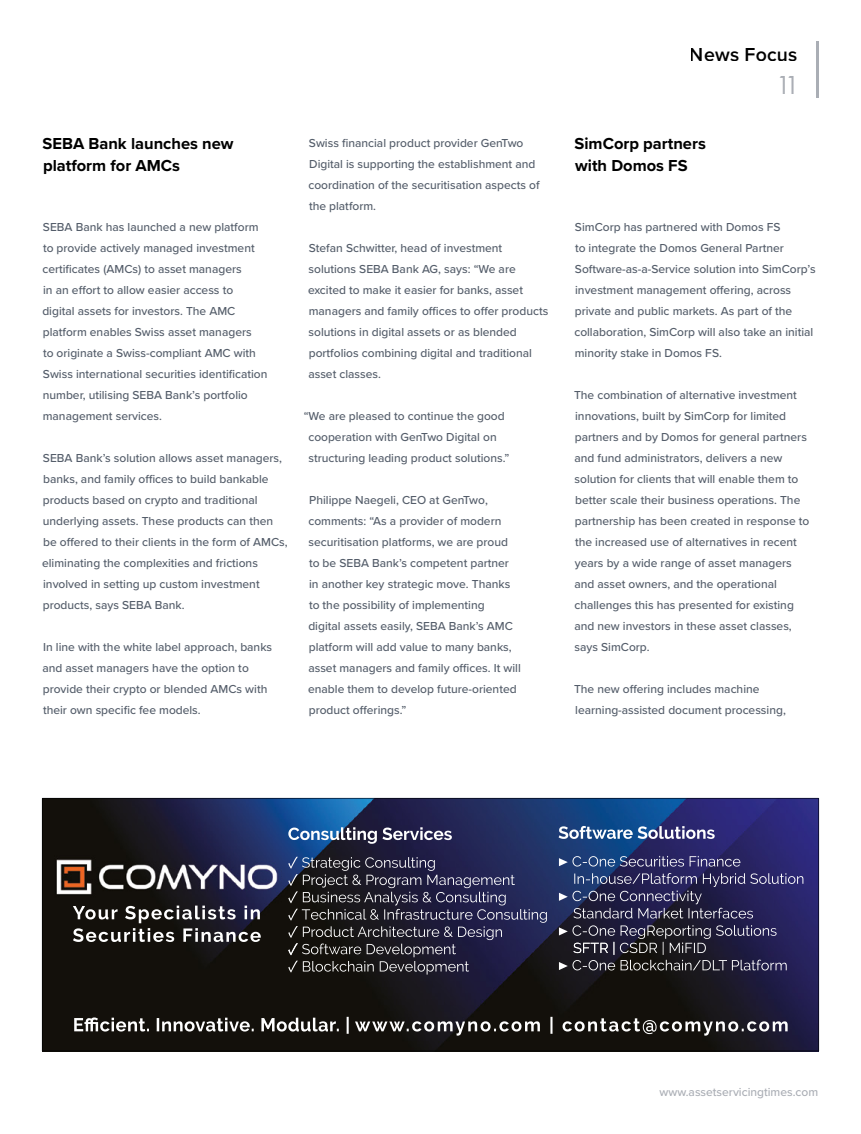
<style>
.page{position:relative;width:861px;height:1134px;background:#fff}
.page>*{position:absolute;margin:0;border:0;box-sizing:border-box;transform-origin:0 0}
.t1{font:27px "Futura PT";color:#aaaeb5}
.t2{font:600 19.5px "Proxima Nova";letter-spacing:.01em;color:#000}
.News_Headers__body{font:700 16.5px/22.5px "Proxima Nova";color:#000}
.Body_Text__bold{font:500 12px/21px "Proxima Nova";color:#545d6a}
.t3{font:500 12px "Proxima Nova";color:#aaaeb5}
</style>
<div class="page">
<img style="left:44px;top:800px;width:773px;height:249px">
<hr style="left:817px;top:41px;width:2px;height:57px;background:#aaaeb5">
<p class="News_Headers__body" style="left:43px;top:131px;width:193px">SEBA Bank launches new platform for AMCs</p>
<p class="Body_Text__bold" style="left:42px;top:216px;width:227px">SEBA Bank has launched a new platform to provide actively managed investment certificates (AMCs) to asset managers<br>in an effort to allow easier access to digital assets for investors. The AMC platform enables Swiss asset managers<br>to originate a Swiss-compliant AMC with Swiss international securities identification number, utilising SEBA Bank’s portfolio management services.</p>
<p class="Body_Text__bold" style="left:42px;top:447px;width:247px">SEBA Bank’s solution allows asset managers, banks, and family offices to build bankable products based on crypto and traditional underlying assets. These products can then be offered to their clients in the form of AMCs, eliminating the complexities and frictions involved in setting up custom investment products, says SEBA Bank.</p>
<p class="Body_Text__bold" style="left:42px;top:636px;width:231px">In line with the white label approach, banks and asset managers have the option to provide their crypto or blended AMCs with their own specific fee models.</p>
<p class="Body_Text__bold" style="left:308px;top:132px;width:233px">Swiss financial product provider GenTwo Digital is supporting the establishment and coordination of the securitisation aspects of the platform.</p>
<p class="Body_Text__bold" style="left:308px;top:237px;width:242px">Stefan Schwitter, head of investment solutions SEBA Bank AG, says: “We are excited to make it easier for banks, asset managers and family offices to offer products solutions in digital assets or as blended portfolios combining digital and traditional asset classes.</p>
<p class="Body_Text__bold" style="left:308px;top:405px;width:203px;text-indent:-5px">“We are pleased to continue the good cooperation with GenTwo Digital on structuring leading product solutions.”</p>
<p class="Body_Text__bold" style="left:308px;top:489px;width:214px">Philippe Naegeli, CEO at GenTwo, comments: “As a provider of modern securitisation platforms, we are proud to be SEBA Bank’s competent partner<br>in another key strategic move. Thanks to the possibility of implementing<br>digital assets easily, SEBA Bank’s AMC platform will add value to many banks, asset managers and family offices. It will enable them to develop future-oriented product offerings.”</p>
<h2 class="t2" style="left:690px;top:40px;width:109px">News Focus</h2>
<h1 class="t1" style="left:775px;top:69px;width:26px">11</h1>
<p class="News_Headers__body" style="left:575px;top:131px;width:133px">SimCorp partners with Domos FS</p>
<p class="Body_Text__bold" style="left:574px;top:216px;width:243px">SimCorp has partnered with Domos FS<br>to integrate the Domos General Partner Software-as-a-Service solution into SimCorp’s investment management offering, across private and public markets. As part of the collaboration, SimCorp will also take an initial minority stake in Domos FS.</p>
<p class="Body_Text__bold" style="left:574px;top:384px;width:237px">The combination of alternative investment innovations, built by SimCorp for limited partners and by Domos for general partners and fund administrators, delivers a new solution for clients that will enable them to better scale their business operations. The partnership has been created in response to the increased use of alternatives in recent years by a wide range of asset managers and asset owners, and the operational challenges this has presented for existing and new investors in these asset classes, says SimCorp.</p>
<p class="Body_Text__bold" style="left:574px;top:678px;width:213px">The new offering includes machine learning-assisted document processing,</p>
<p class="t3" style="left:659px;top:1083px;width:160px">www.assetservicingtimes.com</p>
</div>
